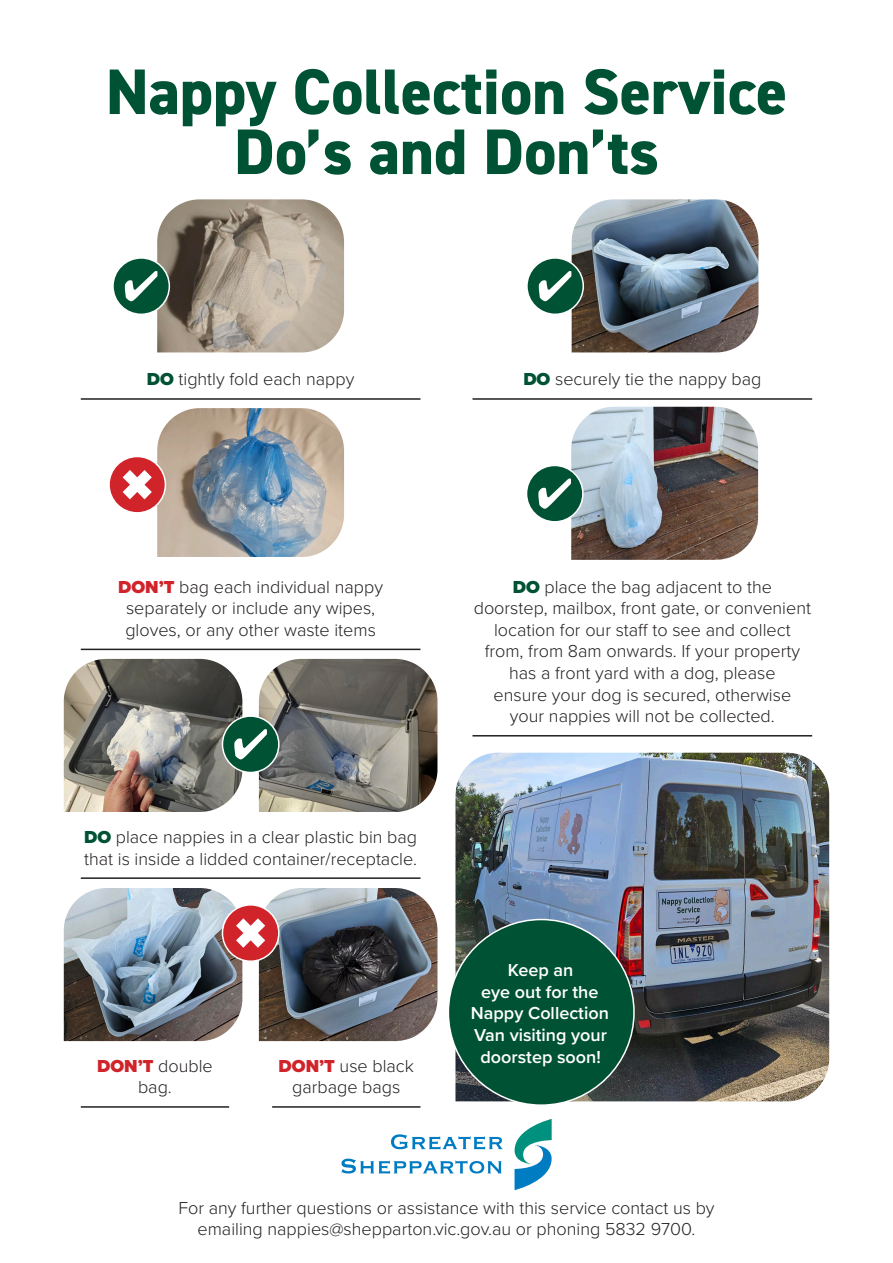
<style>
.page{position:relative;width:893px;height:1263px;background:#fff}
.page>*{position:absolute;margin:0;border:0;box-sizing:border-box;transform-origin:0 0}
.t1{font:800 64.5px/60px "DIN2014";color:#005235;text-align:center}
.t2{font:300 18px/21.6px "Proxima Nova";color:#231f20;text-align:center}
.t3{font:600 18px/21.6px "Proxima Nova";color:#fff;text-align:center}
.s1{font-weight:900;color:#005235}
.s2{font-weight:900;color:#d1232a}
</style>
<div class="page">
<img style="left:64px;top:888px;width:178px;height:153px">
<hr style="left:81px;top:398px;width:339px;height:2px;background:#231f20">
<hr style="left:81px;top:649px;width:339px;height:1px;background:#231f20">
<hr style="left:81px;top:877px;width:339px;height:2px;background:#231f20">
<hr style="left:81px;top:1106px;width:148px;height:2px;background:#231f20">
<hr style="left:272px;top:1106px;width:148px;height:2px;background:#231f20">
<hr style="left:472px;top:398px;width:340px;height:2px;background:#231f20">
<hr style="left:472px;top:735px;width:340px;height:1px;background:#231f20">
<svg style="left:514px;top:1119px;width:38px;height:71px"></svg>
<svg style="left:391px;top:1134px;width:112px;height:15px"></svg>
<svg style="left:341px;top:1159px;width:161px;height:15px"></svg>
<img style="left:455px;top:753px;width:374px;height:348px">
<img style="left:157px;top:199px;width:187px;height:153px">
<div style="left:113px;top:258px;width:56px;height:56px;background:#005235;border-radius:50%"></div>
<div style="left:112px;top:257px;width:58px;height:58px;border:2px solid #fff;border-radius:50%"></div>
<svg style="left:125px;top:271px;width:32px;height:30px"></svg>
<img style="left:64px;top:659px;width:178px;height:153px">
<img style="left:259px;top:659px;width:178px;height:153px">
<div style="left:222px;top:716px;width:57px;height:56px;background:#005235;border-radius:50%"></div>
<div style="left:222px;top:715px;width:58px;height:58px;border:2px solid #fff;border-radius:50%"></div>
<svg style="left:234px;top:729px;width:33px;height:30px"></svg>
<img style="left:259px;top:888px;width:178px;height:153px">
<div style="left:448px;top:919px;width:186px;height:186px;background:#005235;border-radius:50%"></div>
<img style="left:572px;top:199px;width:186px;height:153px">
<div style="left:527px;top:258px;width:56px;height:56px;background:#005235;border-radius:50%"></div>
<div style="left:526px;top:257px;width:58px;height:58px;border:2px solid #fff;border-radius:50%"></div>
<svg style="left:539px;top:271px;width:32px;height:30px"></svg>
<img style="left:571px;top:407px;width:187px;height:153px">
<div style="left:526px;top:465px;width:57px;height:57px;background:#005235;border-radius:50%"></div>
<div style="left:526px;top:465px;width:58px;height:58px;border:2px solid #fff;border-radius:50%"></div>
<svg style="left:538px;top:478px;width:33px;height:31px"></svg>
<img style="left:157px;top:408px;width:187px;height:149px">
<div style="left:109px;top:456px;width:56px;height:57px;background:#d1232a;border-radius:50%"></div>
<div style="left:108px;top:456px;width:58px;height:58px;border:2px solid #fff;border-radius:50%"></div>
<svg style="left:123px;top:470px;width:29px;height:29px"></svg>
<div style="left:222px;top:905px;width:57px;height:56px;background:#d1232a;border-radius:50%"></div>
<div style="left:222px;top:904px;width:58px;height:58px;border:2px solid #fff;border-radius:50%"></div>
<svg style="left:236px;top:918px;width:29px;height:30px"></svg>
<h1 class="t1" style="left:106px;top:62px;width:683px">Nappy Collection Service<br>Do’s and Don’ts</h1>
<p class="t2" style="left:147px;top:368px;width:209px"><span class="s1">DO</span> tightly fold each nappy</p>
<p class="t2" style="left:523px;top:368px;width:239px"><span class="s1">DO</span> securely tie the nappy bag</p>
<p class="t2" style="left:118px;top:575px;width:266px"><span class="s2">DON’T</span> bag each individual nappy separately or include any wipes, gloves, or any other waste items</p>
<p class="t2" style="left:84px;top:825px;width:335px;text-align:left"><span class="s1">DO</span> place nappies in a clear plastic bin bag that is inside a lidded container/receptacle.</p>
<p class="t2" style="left:97px;top:1054px;width:117px"><span class="s2">DON’T</span> double bag.</p>
<p class="t2" style="left:279px;top:1054px;width:137px"><span class="s2">DON’T</span> use black garbage bags</p>
<p class="t2" style="left:474px;top:575px;width:339px"><span class="s1">DO</span> place the bag adjacent to the doorstep, mailbox, front gate, or convenient location for our staff to see and collect from, from 8am onwards. If your property has a front yard with a dog, please<br>ensure your dog is secured, otherwise<br>your nappies will not be collected.</p>
<p class="t3" style="left:471px;top:959px;width:140px">Keep an<br>eye out for the<br>Nappy Collection<br>Van visiting your doorstep soon!</p>
<p class="t2" style="left:178px;top:1196px;width:538px">For any further questions or assistance with this service contact us by emailing nappies@shepparton.vic.gov.au or phoning 5832 9700.</p>
</div>
